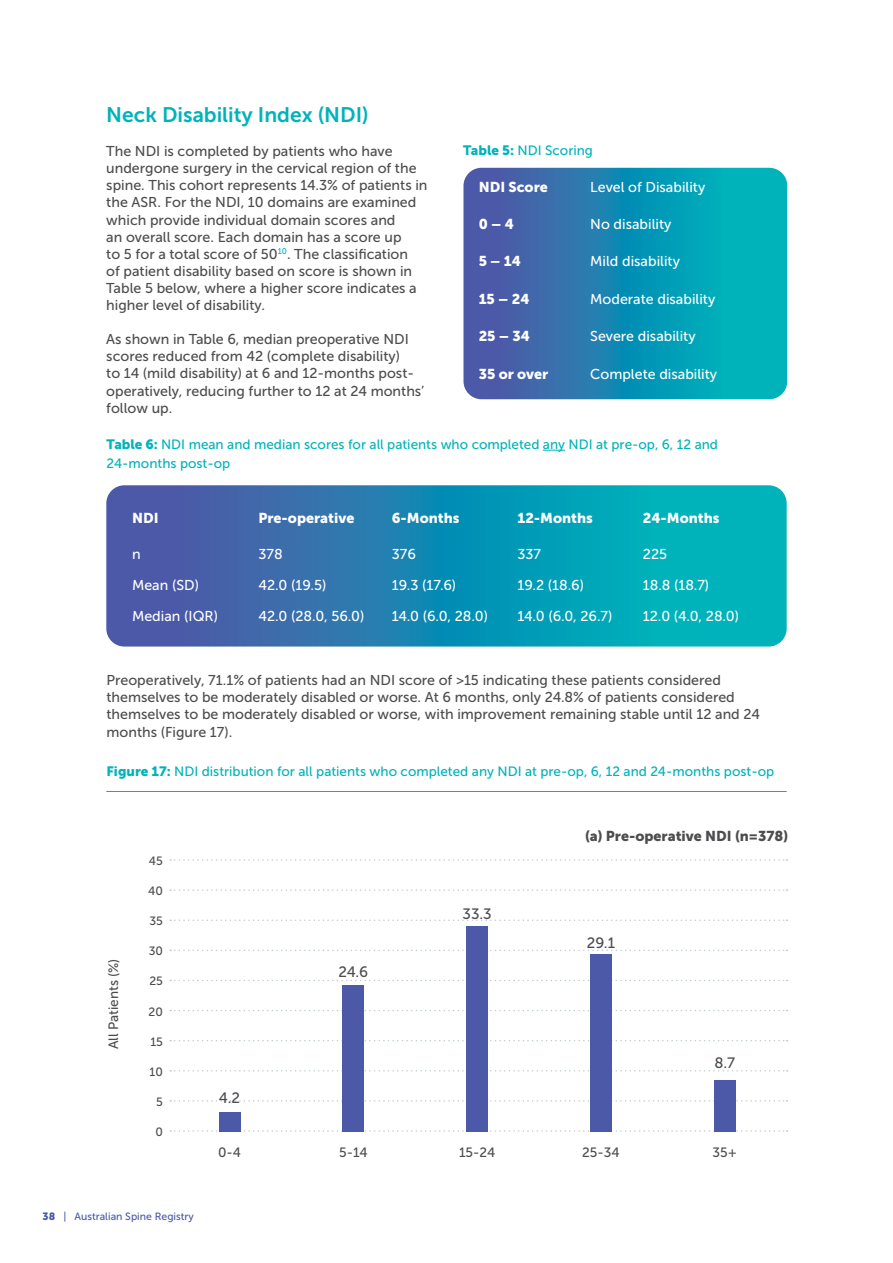
<style>
.page{position:relative;width:893px;height:1263px;background:#fff}
.page>*{position:absolute;margin:0;border:0;box-sizing:border-box;transform-origin:0 0}
.t1{font:21px "Museo Sans 700";color:#00b3ba}
.t2{font:15px "Museo Sans 500";color:#4d4d4f}
.t3{font:14.25px/17.1px "Museo Sans 500";color:#4d4d4f}
.t4{font:14.25px "Museo Sans 500";color:#fff}
.t5{font:14.25px "Museo Sans 900";color:#fff}
.t6{font:14.25px "Museo Sans 900";color:#4d4d4f}
.t7{font:13.5px/19.5px "Museo Sans 500";color:#00b3ba}
.t8{font:13.5px "Museo Sans 500";color:#4d4d4f}
.t9{font:12px "Museo Sans 500";color:#4d4d4f}
.t10{font:10.5px "Museo Sans 500";color:#4b59a8}
.s1{font-family:"Museo Sans 900"}
</style>
<div class="page">
<svg style="left:170px;top:1040px;width:617px;height:1px"></svg>
<svg style="left:170px;top:1070px;width:617px;height:1px"></svg>
<svg style="left:170px;top:1100px;width:617px;height:2px"></svg>
<svg style="left:170px;top:980px;width:617px;height:1px"></svg>
<svg style="left:170px;top:919px;width:617px;height:2px"></svg>
<svg style="left:170px;top:950px;width:617px;height:1px"></svg>
<svg style="left:170px;top:889px;width:617px;height:2px"></svg>
<svg style="left:170px;top:859px;width:617px;height:2px"></svg>
<svg style="left:170px;top:1130px;width:617px;height:2px"></svg>
<svg style="left:170px;top:1010px;width:617px;height:1px"></svg>
<div style="left:342px;top:986px;width:22px;height:146px;background:#4b59a8"></div>
<div style="left:466px;top:926px;width:22px;height:206px;background:#4b59a8"></div>
<div style="left:219px;top:1112px;width:21px;height:20px;background:#4b59a8"></div>
<div style="left:590px;top:954px;width:22px;height:178px;background:#4b59a8"></div>
<div style="left:714px;top:1080px;width:22px;height:52px;background:#4b59a8"></div>
<svg style="left:463px;top:168px;width:324px;height:231px;background:#238cb4"></svg>
<svg style="left:106px;top:485px;width:681px;height:161px;background:#1c8ab2"></svg>
<svg style="left:543px;top:450px;width:22px;height:1px"></svg>
<hr style="left:106px;top:791px;width:681px;height:1px;background:#00b3ba">
<h1 class="t1" style="left:106px;top:103px;width:264px">Neck Disability Index (NDI)</h1>
<p class="t3" style="left:106px;top:143px;width:323px">The NDI is completed by patients who have undergone surgery in the cervical region of the spine. This cohort represents 14.3% of patients in the ASR. For the NDI, 10 domains are examined which provide individual domain scores and<br>an overall score. Each domain has a score up<br>to 5 for a total score of 50<sup>10</sup>. The classification<br>of patient disability based on score is shown in Table 5 below, where a higher score indicates a higher level of disability.</p>
<p class="t3" style="left:106px;top:331px;width:320px">As shown in Table 6, median preoperative NDI scores reduced from 42 (complete disability)<br>to 14 (mild disability) at 6 and 12-months post&shy;operatively, reducing further to 12 at 24 months’ follow up.</p>
<p class="t7" style="left:463px;top:140px;width:131px"><span class="s1">Table 5:</span> NDI Scoring</p>
<p class="t5" style="left:479px;top:179px;width:71px">NDI Score</p>
<p class="t4" style="left:590px;top:179px;width:117px">Level of Disability</p>
<p class="t5" style="left:479px;top:216px;width:37px">0 – 4</p>
<p class="t4" style="left:590px;top:216px;width:83px">No disability</p>
<p class="t5" style="left:479px;top:253px;width:44px">5 – 14</p>
<p class="t4" style="left:590px;top:254px;width:91px">Mild disability</p>
<p class="t5" style="left:479px;top:291px;width:52px">15 – 24</p>
<p class="t4" style="left:590px;top:291px;width:127px">Moderate disability</p>
<p class="t5" style="left:479px;top:328px;width:53px">25 – 34</p>
<p class="t4" style="left:590px;top:328px;width:107px">Severe disability</p>
<p class="t5" style="left:479px;top:365px;width:71px">35 or over</p>
<p class="t4" style="left:590px;top:366px;width:128px">Complete disability</p>
<p class="t7" style="left:107px;top:434px;width:613px"><span class="s1">Table 6:</span> NDI mean and median scores for all patients who completed any NDI at pre-op, 6, 12 and<br>24-months post-op</p>
<p class="t5" style="left:132px;top:510px;width:28px">NDI</p>
<p class="t5" style="left:258px;top:510px;width:98px">Pre-operative</p>
<p class="t5" style="left:392px;top:510px;width:69px">6-Months</p>
<p class="t5" style="left:517px;top:510px;width:77px">12-Months</p>
<p class="t5" style="left:643px;top:510px;width:78px">24-Months</p>
<p class="t4" style="left:132px;top:546px;width:10px">n</p>
<p class="t4" style="left:258px;top:546px;width:26px">378</p>
<p class="t4" style="left:392px;top:546px;width:26px">376</p>
<p class="t4" style="left:517px;top:546px;width:25px">337</p>
<p class="t4" style="left:643px;top:546px;width:26px">225</p>
<p class="t4" style="left:132px;top:577px;width:68px">Mean (SD)</p>
<p class="t4" style="left:258px;top:577px;width:70px">42.0 (19.5)</p>
<p class="t4" style="left:392px;top:577px;width:66px">19.3 (17.6)</p>
<p class="t4" style="left:517px;top:577px;width:68px">19.2 (18.6)</p>
<p class="t4" style="left:643px;top:577px;width:68px">18.8 (18.7)</p>
<p class="t4" style="left:132px;top:608px;width:87px">Median (IQR)</p>
<p class="t4" style="left:258px;top:608px;width:108px">42.0 (28.0, 56.0)</p>
<p class="t4" style="left:392px;top:608px;width:98px">14.0 (6.0, 28.0)</p>
<p class="t4" style="left:517px;top:608px;width:96px">14.0 (6.0, 26.7)</p>
<p class="t4" style="left:643px;top:608px;width:98px">12.0 (4.0, 28.0)</p>
<p class="t3" style="left:107px;top:672px;width:655px">Preoperatively, 71.1% of patients had an NDI score of &gt;15 indicating these patients considered themselves to be moderately disabled or worse. At 6 months, only 24.8% of patients considered themselves to be moderately disabled or worse, with improvement remaining stable until 12 and 24 months (Figure 17).</p>
<p class="t7" style="left:107px;top:761px;width:669px"><span class="s1">Figure 17:</span> NDI distribution for all patients who completed any NDI at pre-op, 6, 12 and 24-months post-op</p>
<p class="t9" style="left:149px;top:854px;width:16px">45</p>
<p class="t9" style="left:148px;top:885px;width:16px">40</p>
<p class="t9" style="left:149px;top:915px;width:15px">35</p>
<p class="t8" style="left:106px;top:1049px;width:92px;rotate:-90deg">All Patients (%)</p>
<p class="t9" style="left:149px;top:945px;width:16px">30</p>
<p class="t9" style="left:149px;top:975px;width:15px">25</p>
<p class="t9" style="left:149px;top:1005px;width:16px">20</p>
<p class="t9" style="left:150px;top:1035px;width:14px">15</p>
<p class="t9" style="left:150px;top:1065px;width:15px">10</p>
<p class="t9" style="left:156px;top:1095px;width:8px">5</p>
<p class="t9" style="left:155px;top:1125px;width:9px">0</p>
<p class="t10" style="left:43px;top:1211px;width:153px"><span class="s1">38</span> | Australian Spine Registry</p>
<p class="t2" style="left:219px;top:1089px;width:23px">4.2</p>
<p class="t2" style="left:339px;top:963px;width:31px">24.6</p>
<p class="t2" style="left:463px;top:906px;width:31px">33.3</p>
<p class="t6" style="left:585px;top:827px;width:205px">(a) Pre-operative NDI (n=378)</p>
<p class="t2" style="left:587px;top:935px;width:30px">29.1</p>
<p class="t2" style="left:714px;top:1055px;width:22px">8.7</p>
<p class="t8" style="left:218px;top:1145px;width:24px">0-4</p>
<p class="t8" style="left:339px;top:1145px;width:30px">5-14</p>
<p class="t8" style="left:459px;top:1145px;width:38px">15-24</p>
<p class="t8" style="left:582px;top:1145px;width:39px">25-34</p>
<p class="t8" style="left:712px;top:1145px;width:26px">35+</p>
</div>
